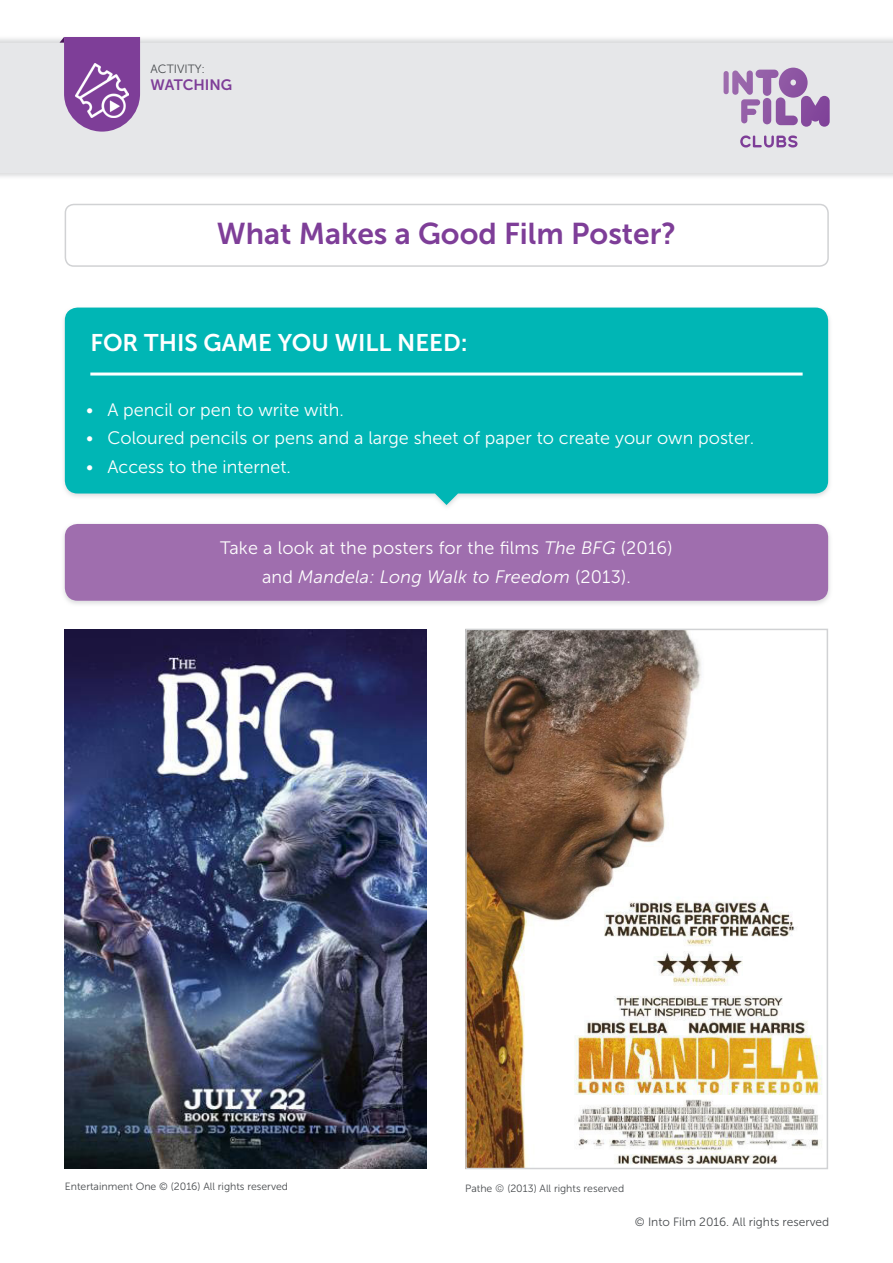
<style>
.page{position:relative;width:893px;height:1263px;background:#fff}
.page>*{position:absolute;margin:0;border:0;box-sizing:border-box;transform-origin:0 0}
.t1{font:30px "Museo Sans 700";color:#7e3e98}
.SUB_HEAD{font:24px "Museo Sans 700";color:#fff}
.BULLET_POINT{font:18px "Museo Sans 300";color:#fff}
.BODY{font:18px/28.5px "Museo Sans 300";letter-spacing:.01em;color:#fff;text-align:center}
.t2{font:15px "Museo Sans 700";color:#7e3e98}
.t3{font:12px "Museo Sans 300";color:#484b4e}
.BULLET_POINT-2{font:10.5px "Museo Sans 300";color:#484b4e}
.s1{font-style:italic}
.s2{font-family:"Akkurat";font-weight:300}
</style>
<div class="page">
<div style="left:0;top:35px;width:893px;height:139px;background:#d1d2d4;opacity:.75"></div>
<div style="left:0;top:41px;width:893px;height:139px;background:#d1d2d4;opacity:.75"></div>
<div style="left:0;top:43px;width:893px;height:130px;background:#e6e7e9"></div>
<svg style="left:60px;top:37px;width:80px;height:95px"></svg>
<div style="left:724px;top:71px;width:5px;height:23px;background:#9d6cae;border-radius:3px"></div>
<svg style="left:732px;top:68px;width:98px;height:59px"></svg>
<svg style="left:740px;top:135px;width:57px;height:13px"></svg>
<img style="left:75px;top:64px;width:54px;height:54px">
<div style="left:60px;top:521px;width:773px;height:86px;background:#d1d2d4;opacity:.75"></div>
<div style="left:65px;top:524px;width:763px;height:77px;background:#9f6eae;border-radius:13px"></div>
<div style="left:60px;top:305px;width:773px;height:206px;background:#d1d2d4;opacity:.75"></div>
<div style="left:65px;top:308px;width:763px;height:197px;background:#00b6b5"></div>
<hr style="left:90px;top:372px;width:713px;height:3px;background:#fff">
<img style="left:468px;top:632px;width:354px;height:534px">
<div style="left:465px;top:629px;width:363px;height:540px;border:2px solid #d1d2d4"></div>
<img style="left:65px;top:629px;width:361px;height:539px">
<div style="left:65px;top:204px;width:764px;height:63px;border:2px solid #d1d2d4;border-radius:9px"></div>
<p class="t3" style="left:151px;top:63px;width:56px">ACTIVITY:</p>
<p class="t2" style="left:151px;top:77px;width:83px">WATCHING</p>
<p class="t1" style="left:217px;top:217px;width:461px">What Makes a Good Film Poster?</p>
<p class="SUB_HEAD" style="left:90px;top:330px;width:379px">FOR THIS GAME YOU WILL NEED:</p>
<p class="BULLET_POINT" style="left:86px;top:400px;width:259px">• A pencil or pen to write with.</p>
<p class="BULLET_POINT" style="left:86px;top:428px;width:670px">• Coloured pencils or pens and a large sheet of paper to create your own poster.</p>
<p class="BULLET_POINT" style="left:86px;top:457px;width:206px">• Access to the internet.</p>
<p class="BODY" style="left:220px;top:534px;width:454px">Take a look at the posters for the films <span class="s1">The BFG</span> (2016) and <span class="s1">Mandela: Long Walk to Freedom</span> (2013).</p>
<p class="BULLET_POINT-2" style="left:65px;top:1181px;width:225px">Entertainment One © (2016) All rights reserved</p>
<p class="BULLET_POINT-2" style="left:465px;top:1182px;width:161px">Pathe <span class="s2">©</span> (2013) All rights reserved</p>
<p class="t3" style="left:635px;top:1216px;width:196px">© Into Film 2016. All rights reserved</p>
</div>
